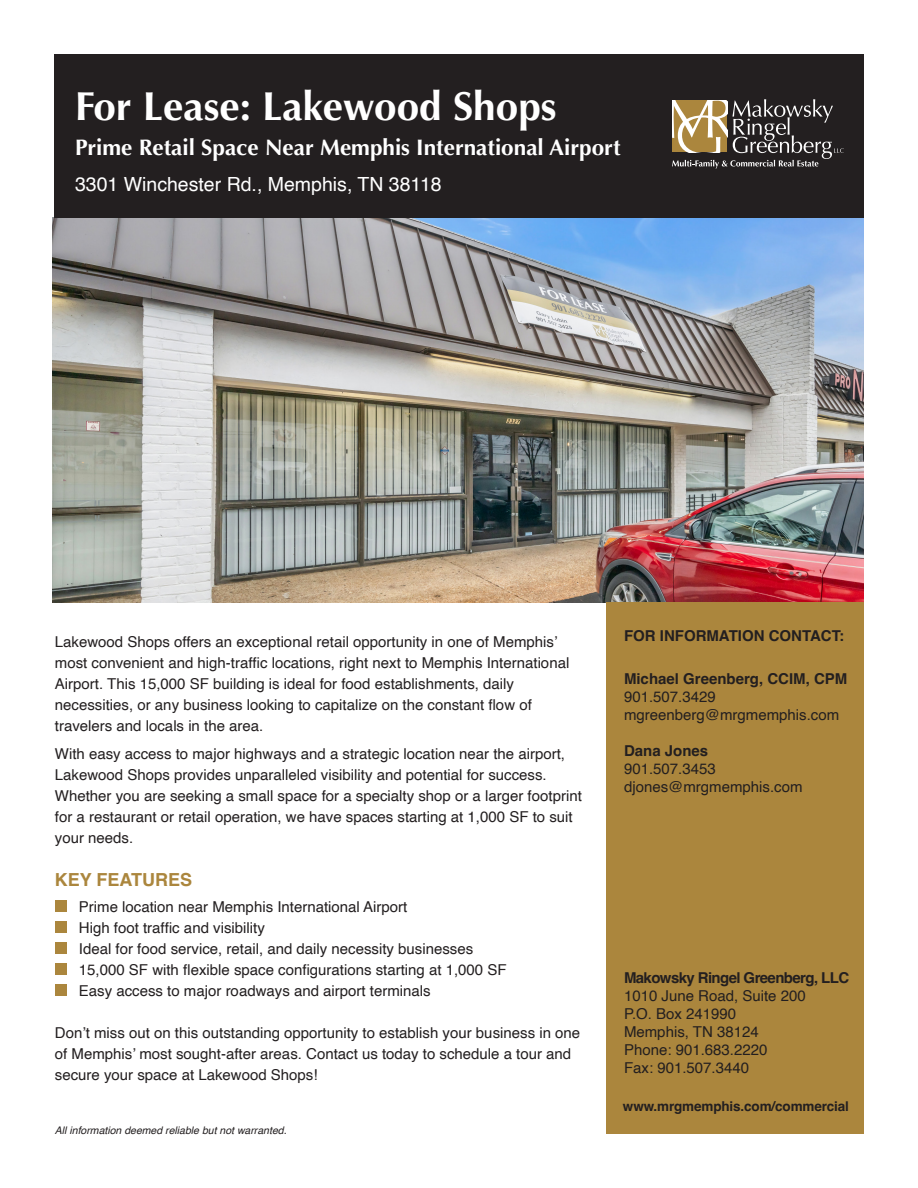
<style>
.page{position:relative;width:918px;height:1188px;background:#fff}
.page>*{position:absolute;margin:0;border:0;box-sizing:border-box;transform-origin:0 0}
.t1{font:700 40.5px "Optima";color:#fff}
.t2{font:700 22.5px "Optima";color:#fff}
.t3{font:19.5px "Helvetica";color:#fff}
.t4{font:700 18px "Helvetica";color:#ab863d}
.t5{font:15px/21px "Helvetica";color:#231f20}
.t6{font:700 15px "Helvetica";color:#231f20}
.t7{font:700 15px "Helvetica";letter-spacing:-.04em;color:#231f20}
.t8{font:700 13.5px "Helvetica";letter-spacing:-.01em;color:#231f20}
.t9{font:italic 10.5px "Helvetica";color:#231f20}
</style>
<div class="page">
<img style="left:53px;top:217px;width:811px;height:386px">
<div style="left:606px;top:603px;width:258px;height:531px;background:#ab863d"></div>
<div style="left:54px;top:54px;width:810px;height:163px;background:#231f20"></div>
<div style="left:55px;top:900px;width:11px;height:12px;background:#ab863d"></div>
<div style="left:55px;top:921px;width:11px;height:12px;background:#ab863d"></div>
<div style="left:55px;top:942px;width:11px;height:12px;background:#ab863d"></div>
<div style="left:55px;top:963px;width:11px;height:12px;background:#ab863d"></div>
<div style="left:55px;top:984px;width:11px;height:12px;background:#ab863d"></div>
<svg style="left:672px;top:99px;width:172px;height:70px"></svg>
<p class="t1" style="left:75px;top:83px;width:483px">For Lease: Lakewood Shops</p>
<p class="t2" style="left:75px;top:134px;width:547px">Prime Retail Space Near Memphis International Airport</p>
<p class="t3" style="left:75px;top:169px;width:368px">3301 Winchester Rd., Memphis, TN 38118</p>
<p class="t5" style="left:55px;top:632px;width:516px">Lakewood Shops offers an exceptional retail opportunity in one of Memphis’ most convenient and high-traffic locations, right next to Memphis International Airport. This 15,000 SF building is ideal for food establishments, daily necessities, or any business looking to capitalize on the constant flow of travelers and locals in the area.</p>
<p class="t5" style="left:55px;top:744px;width:528px">With easy access to major highways and a strategic location near the airport, Lakewood Shops provides unparalleled visibility and potential for success.<br>Whether you are seeking a small space for a specialty shop or a larger footprint for a restaurant or retail operation, we have spaces starting at 1,000 SF to suit your needs.</p>
<p class="t4" style="left:55px;top:869px;width:139px">KEY FEATURES</p>
<p class="t5" style="left:79px;top:896px;width:330px">Prime location near Memphis International Airport</p>
<p class="t5" style="left:79px;top:917px;width:187px">High foot traffic and visibility</p>
<p class="t5" style="left:79px;top:938px;width:396px">Ideal for food service, retail, and daily necessity businesses</p>
<p class="t5" style="left:79px;top:959px;width:429px">15,000 SF with flexible space configurations starting at 1,000 SF</p>
<p class="t5" style="left:79px;top:980px;width:353px">Easy access to major roadways and airport terminals</p>
<p class="t5" style="left:55px;top:1022px;width:527px">Don’t miss out on this outstanding opportunity to establish your business in one of Memphis’ most sought-after areas. Contact us today to schedule a tour and secure your space at Lakewood Shops!</p>
<p class="t9" style="left:55px;top:1122px;width:233px">All information deemed reliable but not warranted.</p>
<p class="t6" style="left:624px;top:627px;width:222px">FOR INFORMATION CONTACT:</p>
<p class="t6" style="left:624px;top:670px;width:225px">Michael Greenberg, CCIM, CPM</p>
<p class="t5" style="left:624px;top:687px;width:93px">901.507.3429</p>
<p class="t5" style="left:624px;top:705px;width:217px">mgreenberg@mrgmemphis.com</p>
<p class="t6" style="left:624px;top:742px;width:86px">Dana Jones</p>
<p class="t5" style="left:624px;top:759px;width:93px">901.507.3453</p>
<p class="t5" style="left:624px;top:777px;width:180px">djones@mrgmemphis.com</p>
<p class="t7" style="left:624px;top:968px;width:227px">Makowsky Ringel Greenberg, LLC</p>
<p class="t5" style="left:624px;top:985px;width:183px">1010 June Road, Suite 200</p>
<p class="t5" style="left:624px;top:1003px;width:114px">P.O. Box 241990</p>
<p class="t5" style="left:624px;top:1021px;width:136px">Memphis, TN 38124</p>
<p class="t5" style="left:624px;top:1039px;width:145px">Phone: 901.683.2220</p>
<p class="t5" style="left:624px;top:1057px;width:127px">Fax: 901.507.3440</p>
<p class="t8" style="left:623px;top:1098px;width:228px">www.mrgmemphis.com/commercial</p>
</div>
